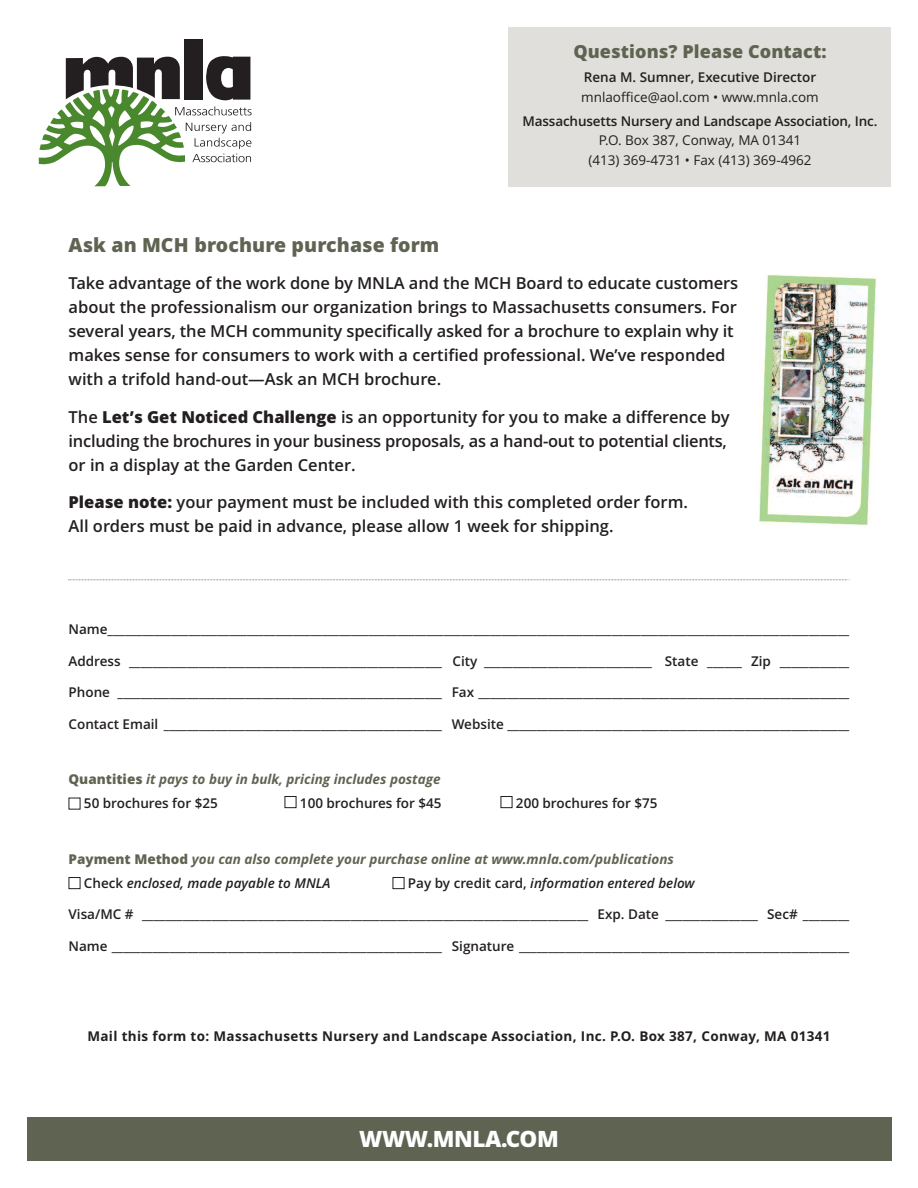
<style>
.page{position:relative;width:918px;height:1188px;background:#fff}
.page>*{position:absolute;margin:0;border:0;box-sizing:border-box;transform-origin:0 0}
.t1{font:800 22.5px "Open Sans";letter-spacing:-.02em;color:#fff}
.t2{font:800 19.5px "Open Sans";letter-spacing:.005em;color:#5f6452}
.t3{font:800 18px "Open Sans";letter-spacing:.005em;color:#5f6452}
.t4{font:600 16.5px/24px "Open Sans";color:#231f20}
.t5{font:600 13.5px "Open Sans";color:#231f20}
.t6{font:italic 700 13.5px/24px "Open Sans";color:#5f6452}
.t7{font:700 13.5px "Open Sans";letter-spacing:.025em;color:#231f20}
.t8{font:13.5px/19.5px "Open Sans";color:#231f20;text-align:center}
.t9{font:italic 600 13.5px "Open Sans";color:#231f20}
.s1{font-weight:800}
.s2{font-weight:800;font-style:normal}
.s3{font-weight:600;font-style:normal;color:#231f20}
.s4{font-weight:600;color:#231f20}
.s5{font-style:normal}
</style>
<div class="page">
<div style="left:184px;top:39px;width:19px;height:60px;background:#231f20"></div>
<svg style="left:39px;top:56px;width:213px;height:130px"></svg>
<svg style="left:69px;top:579px;width:781px;height:1px"></svg>
<div style="left:69px;top:877px;width:11px;height:12px;border:1px solid #231f20"></div>
<div style="left:393px;top:877px;width:11px;height:12px;border:1px solid #231f20"></div>
<div style="left:285px;top:796px;width:11px;height:12px;border:1px solid #231f20"></div>
<div style="left:501px;top:796px;width:11px;height:12px;border:1px solid #231f20"></div>
<div style="left:509px;top:27px;width:382px;height:159px;background:#e0dfdb"></div>
<div style="left:27px;top:1118px;width:864px;height:43px;background:#5f6452"></div>
<img style="left:759px;top:274px;width:117px;height:251px">
<h3 class="t3" style="left:573px;top:42px;width:255px">Questions? Please Contact:</h3>
<p class="t5" style="left:584px;top:70px;width:234px">Rena M. Sumner, Executive Director</p>
<p class="t8" style="left:581px;top:87px;width:239px">mnlaoffice@aol.com • www.mnla.com</p>
<p class="t5" style="left:523px;top:113px;width:356px">Massachusetts Nursery and Landscape Association, Inc.</p>
<p class="t8" style="left:588px;top:131px;width:225px">P.O. Box 387, Conway, MA 01341 (413) 369-4731 • Fax (413) 369-4962</p>
<h2 class="t2" style="left:69px;top:233px;width:372px">Ask an MCH brochure purchase form</h2>
<p class="t4" style="left:69px;top:271px;width:671px">Take advantage of the work done by MNLA and the MCH Board to educate customers about the professionalism our organization brings to Massachusetts consumers. For several years, the MCH community specifically asked for a brochure to explain why it makes sense for consumers to work with a certified professional. We’ve responded with a trifold hand-out—Ask an MCH brochure.</p>
<p class="t4" style="left:69px;top:405px;width:663px">The <span class="s1">Let’s Get Noticed Challenge</span> is an opportunity for you to make a difference by including the brochures in your business proposals, as a hand-out to potential clients, or in a display at the Garden Center.</p>
<p class="t4" style="left:69px;top:490px;width:621px"><span class="s1">Please note:</span> your payment must be included with this completed order form.<br>All orders must be paid in advance, please allow 1 week for shipping.</p>
<p class="t5" style="left:69px;top:621px;width:782px">Name________________________________________________________________________________________________________________________________</p>
<p class="t5" style="left:69px;top:653px;width:782px">Address ______________________________________________________ City _____________________________ State ______ Zip ____________</p>
<p class="t5" style="left:69px;top:684px;width:782px">Phone ________________________________________________________ Fax ________________________________________________________________</p>
<p class="t5" style="left:69px;top:716px;width:782px">Contact Email ________________________________________________ Website ___________________________________________________________</p>
<p class="t6" style="left:84px;top:767px;width:358px;text-indent:-15px"><span class="s2">Quantities</span> it pays to buy in bulk, pricing includes postage<br><span class="s3">50 brochures for $25</span></p>
<p class="t5" style="left:300px;top:795px;width:143px">100 brochures for $45</p>
<p class="t5" style="left:516px;top:795px;width:143px">200 brochures for $75</p>
<p class="t6" style="left:84px;top:847px;width:592px;text-indent:-15px"><span class="s2">Payment Method</span> you can also complete your purchase online at www.mnla.com/publications<br><span class="s3">Check</span> <span class="s4">enclosed, made payable to MNLA</span></p>
<p class="t9" style="left:408px;top:875px;width:288px"><span class="s5">Pay by credit card,</span> information entered below</p>
<p class="t5" style="left:69px;top:906px;width:782px">Visa/MC # _____________________________________________________________________________ Exp. Date ________________ Sec# ________</p>
<p class="t5" style="left:69px;top:938px;width:782px">Name _________________________________________________________ Signature _________________________________________________________</p>
<p class="t7" style="left:87px;top:1028px;width:745px">Mail this form to: Massachusetts Nursery and Landscape Association, Inc. P.O. Box 387, Conway, MA 01341</p>
<h1 class="t1" style="left:359px;top:1126px;width:201px">WWW.MNLA.COM</h1>
</div>
